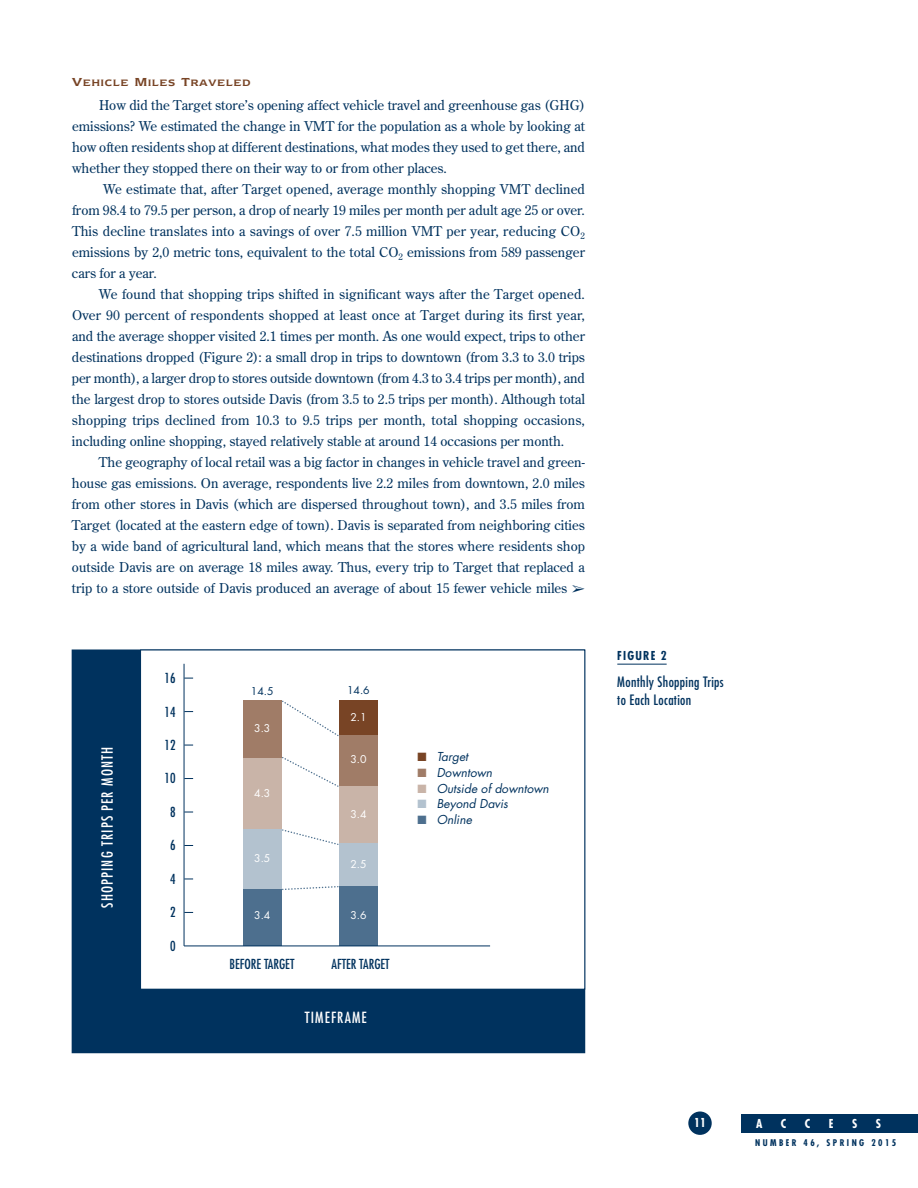
<style>
.page{position:relative;width:918px;height:1188px;background:#fff}
.page>*{position:absolute;margin:0;border:0;box-sizing:border-box;transform-origin:0 0}
.t1{font:condensed 15px "Futura";letter-spacing:.075em;color:#fff}
.t2{font:condensed 13.95px/18px "Futura";letter-spacing:.025em;color:#00325e}
.t3{font:13.5px/21px "Century Old Style";color:#00325e;text-align:justify}
.t4{font:condensed 13.5px "Futura";color:#00325e}
.t5{font:italic 12px "Futura";color:#00325e}
.t6{font:700 condensed 12px "Futura";color:#fff}
.t7{font:700 condensed 12px "Futura";letter-spacing:.1em;color:#00325e}
.t8{font:600 10.8px "Newtext IT Cby BT";letter-spacing:.095em;color:#784425}
.t9{font:10.5px "Futura";color:#fff}
.t10{font:10.5px "Futura";color:#00325e}
.t11{font:700 condensed 9px "Futura";letter-spacing:.27em;color:#00325e}
.s1{font-size:13.5px}
.s2{color:#784425}
.s3{color:#a07c67}
.s4{color:#c9b4a8}
.s5{color:#b3c2cf}
.s6{color:#4d6f8e}
</style>
<div class="page">
<div style="left:688px;top:1112px;width:24px;height:23px;background:#00325e;border-radius:50%"></div>
<div style="left:741px;top:1114px;width:177px;height:19px;background:#00325e"></div>
<div style="left:72px;top:650px;width:512px;height:402px;background:#00325e"></div>
<div style="left:141px;top:650px;width:443px;height:339px;background:#fff"></div>
<hr style="left:184px;top:664px;width:1px;height:282px;background:#00325e">
<hr style="left:617px;top:664px;width:50px;height:1px;background:#00325e">
<div style="left:339px;top:700px;width:38px;height:35px;background:#784425"></div>
<div style="left:339px;top:786px;width:38px;height:160px;background:#c9b4a8"></div>
<div style="left:339px;top:735px;width:38px;height:51px;background:#a07c67"></div>
<div style="left:339px;top:843px;width:38px;height:103px;background:#b3c2cf"></div>
<div style="left:339px;top:887px;width:38px;height:59px;background:#4d6f8e"></div>
<div style="left:243px;top:758px;width:38px;height:188px;background:#c9b4a8"></div>
<div style="left:243px;top:700px;width:38px;height:58px;background:#a07c67"></div>
<div style="left:243px;top:830px;width:38px;height:116px;background:#b3c2cf"></div>
<div style="left:243px;top:889px;width:38px;height:57px;background:#4d6f8e"></div>
<svg style="left:282px;top:757px;width:56px;height:30px"></svg>
<svg style="left:282px;top:829px;width:56px;height:16px"></svg>
<svg style="left:282px;top:886px;width:57px;height:4px"></svg>
<svg style="left:282px;top:701px;width:57px;height:35px"></svg>
<hr style="left:184px;top:946px;width:306px;height:1px;background:#00325e">
<p class="t8" style="left:72px;top:76px;width:180px"><span class="s1">V</span>EHICLE <span class="s1">M</span>ILES <span class="s1">T</span>RAVELED</p>
<p class="t3" style="left:72px;top:95px;width:515px;text-indent:27px">How did the Target store’s opening affect vehicle travel and greenhouse gas (GHG) emissions? We estimated the change in VMT for the population as a whole by looking at how often residents shop at different destinations, what modes they used to get there, and whether they stopped there on their way to or from other places.</p>
<p class="t3" style="left:72px;top:179px;width:515px;text-indent:31px">We estimate that, after Target opened, average monthly shopping VMT declined from 98.4 to 79.5 per person, a drop of nearly 19 miles per month per adult age 25 or over.<br>This decline translates into a savings of over 7.5 million VMT per year, reducing CO<sub>2 </sub>emissions by 2,0 metric tons, equivalent to the total CO<sub>2</sub> emissions from 589 passenger cars for a year.</p>
<p class="t3" style="left:72px;top:284px;width:515px;text-indent:27px">We found that shopping trips shifted in significant ways after the Target opened.<br>Over 90 percent of respondents shopped at least once at Target during its first year, and the average shopper visited 2.1 times per month. As one would expect, trips to other destinations dropped (Figure 2): a small drop in trips to downtown (from 3.3 to 3.0 trips per month), a larger drop to stores outside downtown (from 4.3 to 3.4 trips per month), and the largest drop to stores outside Davis (from 3.5 to 2.5 trips per month). Although total shopping trips declined from 10.3 to 9.5 trips per month, total shopping occasions, including online shopping, stayed relatively stable at around 14 occasions per month.</p>
<p class="t3" style="left:72px;top:452px;width:515px;text-indent:27px">The geography of local retail was a big factor in changes in vehicle travel and green&shy;house gas emissions. On average, respondents live 2.2 miles from downtown, 2.0 miles from other stores in Davis (which are dispersed throughout town), and 3.5 miles from Target (located at the eastern edge of town). Davis is separated from neighboring cities by a wide band of agricultural land, which means that the stores where residents shop outside Davis are on average 18 miles away. Thus, every trip to Target that replaced a trip to a store outside of Davis produced an average of about 15 fewer vehicle miles ➢</p>
<p class="t1" style="left:100px;top:908px;width:162px;rotate:-90deg">SHOPPING TRIPS PER MONTH</p>
<p class="t4" style="left:164px;top:672px;width:13px">16</p>
<p class="t4" style="left:164px;top:705px;width:13px">14</p>
<p class="t4" style="left:164px;top:739px;width:13px">12</p>
<p class="t4" style="left:164px;top:772px;width:13px">10</p>
<p class="t4" style="left:170px;top:806px;width:7px">8</p>
<p class="t4" style="left:170px;top:839px;width:7px">6</p>
<p class="t4" style="left:170px;top:873px;width:7px">4</p>
<p class="t4" style="left:170px;top:906px;width:7px">2</p>
<p class="t4" style="left:170px;top:939px;width:7px">0</p>
<p class="t10" style="left:251px;top:686px;width:24px">14.5</p>
<p class="t10" style="left:347px;top:686px;width:24px">14.6</p>
<p class="t9" style="left:254px;top:724px;width:18px">3.3</p>
<p class="t9" style="left:254px;top:788px;width:18px">4.3</p>
<p class="t9" style="left:254px;top:854px;width:18px">3.5</p>
<p class="t9" style="left:254px;top:911px;width:18px">3.4</p>
<p class="t9" style="left:350px;top:713px;width:18px">2.1</p>
<p class="t9" style="left:350px;top:754px;width:18px">3.0</p>
<p class="t9" style="left:350px;top:809px;width:18px">3.4</p>
<p class="t9" style="left:350px;top:860px;width:18px">2.5</p>
<p class="t9" style="left:350px;top:911px;width:18px">3.6</p>
<p class="t4" style="left:230px;top:958px;width:66px">BEFORE TARGET</p>
<p class="t4" style="left:332px;top:958px;width:59px">AFTER TARGET</p>
<p class="t1" style="left:305px;top:1010px;width:63px">TIMEFRAME</p>
<p class="t5" style="left:417px;top:751px;width:52px"><span class="s2">■</span> Target</p>
<p class="t5" style="left:417px;top:767px;width:76px"><span class="s3">■</span> Downtown</p>
<p class="t5" style="left:417px;top:783px;width:133px"><span class="s4">■</span> Outside of downtown</p>
<p class="t5" style="left:417px;top:798px;width:92px"><span class="s5">■</span> Beyond Davis</p>
<p class="t5" style="left:417px;top:814px;width:56px"><span class="s6">■</span> Online</p>
<p class="t7" style="left:617px;top:651px;width:51px">FIGURE 2</p>
<p class="t2" style="left:617px;top:674px;width:108px">Monthly Shopping Trips to Each Location</p>
<p class="t6" style="left:694px;top:1117px;width:13px">11</p>
<p class="t6" style="left:756px;top:1119px;width:8px">A</p>
<p class="t6" style="left:781px;top:1119px;width:7px">C</p>
<p class="t6" style="left:805px;top:1119px;width:7px">C</p>
<p class="t6" style="left:829px;top:1119px;width:6px">E</p>
<p class="t6" style="left:852px;top:1119px;width:7px">S</p>
<p class="t6" style="left:876px;top:1119px;width:7px">S</p>
<p class="t11" style="left:755px;top:1139px;width:143px">NUMBER 46, SPRING 2015</p>
</div>
